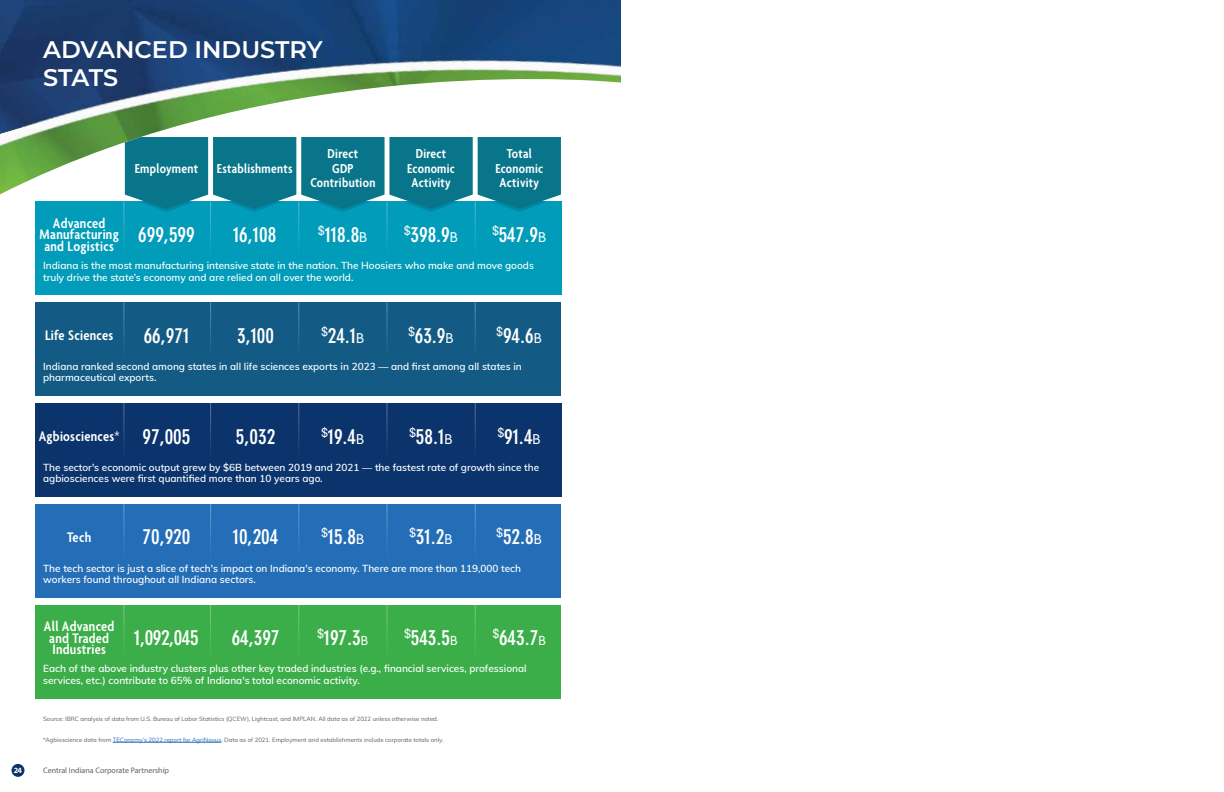
<style>
.page{position:relative;width:1224px;height:792px;background:#fff}
.page>*{position:absolute;margin:0;border:0;box-sizing:border-box;transform-origin:0 0}
.t1{font:600 24px/28.8px "Montserrat";color:#fff}
.t2{font:700 condensed 21px "DIN Neuzeit Grotesk Std";color:#fff}
.t3{font:600 condensed 15px/11.4px "Agenda";letter-spacing:.02em;color:#fff;text-align:center}
.t4{font:600 condensed 14px/14.4px "Agenda";letter-spacing:.02em;color:#fff;text-align:center}
.t5{font:600 10px/11.4px "Muli";color:#fff}
.t6{font:8px "Myriad Pro";color:#5f6060}
.t7{font:700 8px "Myriad Pro";color:#fff}
.t8{font:6px "Muli";color:#5f6060}
.s1{font-weight:300;font-stretch:normal;font-size:13px}
.s2{font-weight:300}
.s3{font-weight:300;font-stretch:normal;font-size:12px}
.s4{color:#246eb7}
</style>
<div class="page">
<div style="left:35px;top:403px;width:527px;height:94px;background:#0b346d"></div>
<div style="left:35px;top:302px;width:526px;height:94px;background:#135b84"></div>
<div style="left:35px;top:202px;width:527px;height:93px;background:#009cb9"></div>
<div style="left:35px;top:504px;width:526px;height:94px;background:#246eb7"></div>
<div style="left:35px;top:605px;width:526px;height:93px;background:#3bae49"></div>
<svg style="left:125px;top:199px;width:436px;height:13px"></svg>
<img style="left:0;top:0;width:621px;height:47px">
<svg style="left:0;top:47px;width:621px;height:152px"></svg>
<img style="left:0;top:48px;width:621px;height:146px">
<hr style="left:113px;top:742px;width:108px;height:1px;background:#246eb7">
<hr style="left:210px;top:202px;width:1px;height:57px;background:#fff">
<hr style="left:123px;top:202px;width:1px;height:57px;background:#fff">
<hr style="left:298px;top:202px;width:1px;height:57px;background:#fff">
<hr style="left:386px;top:202px;width:2px;height:57px;background:#fff">
<hr style="left:475px;top:202px;width:1px;height:57px;background:#fff">
<hr style="left:210px;top:302px;width:1px;height:58px;background:#fff">
<hr style="left:123px;top:302px;width:1px;height:58px;background:#fff">
<hr style="left:298px;top:302px;width:1px;height:58px;background:#fff">
<hr style="left:386px;top:302px;width:2px;height:58px;background:#fff">
<hr style="left:475px;top:302px;width:1px;height:58px;background:#fff">
<hr style="left:210px;top:403px;width:1px;height:58px;background:#fff">
<hr style="left:123px;top:403px;width:1px;height:58px;background:#fff">
<hr style="left:298px;top:403px;width:1px;height:58px;background:#fff">
<hr style="left:386px;top:403px;width:2px;height:58px;background:#fff">
<hr style="left:475px;top:403px;width:1px;height:58px;background:#fff">
<hr style="left:210px;top:504px;width:1px;height:58px;background:#fff">
<hr style="left:123px;top:504px;width:1px;height:58px;background:#fff">
<hr style="left:298px;top:504px;width:1px;height:58px;background:#fff">
<hr style="left:386px;top:504px;width:2px;height:58px;background:#fff">
<hr style="left:475px;top:504px;width:1px;height:58px;background:#fff">
<hr style="left:210px;top:605px;width:1px;height:57px;background:#fff">
<hr style="left:123px;top:605px;width:1px;height:57px;background:#fff">
<hr style="left:298px;top:605px;width:1px;height:57px;background:#fff">
<hr style="left:386px;top:605px;width:2px;height:57px;background:#fff">
<hr style="left:475px;top:605px;width:1px;height:57px;background:#fff">
<div style="left:12px;top:764px;width:12px;height:13px;background:#0b346d;border-radius:50%"></div>
<h1 class="t1" style="left:43px;top:34px;width:281px">ADVANCED INDUSTRY<br>STATS</h1>
<h3 class="t3" style="left:40px;top:218px;width:81px">Advanced<br>Manufacturing and Logistics</h3>
<h3 class="t4" style="left:135px;top:162px;width:65px">Employment</h3>
<h2 class="t2" style="left:138px;top:222px;width:58px">699,599</h2>
<h3 class="t4" style="left:217px;top:162px;width:77px">Establishments</h3>
<h2 class="t2" style="left:233px;top:222px;width:45px">16,108</h2>
<h3 class="t4" style="left:310px;top:148px;width:66px">Direct<br>GDP<br>Contribution</h3>
<h2 class="t2" style="left:318px;top:222px;width:51px"><sup>$</sup>118.8<span class="s1">B</span></h2>
<h3 class="t4" style="left:407px;top:148px;width:49px">Direct<br>Economic<br>Activity</h3>
<h2 class="t2" style="left:404px;top:222px;width:55px"><sup>$</sup>398.9<span class="s1">B</span></h2>
<h3 class="t4" style="left:495px;top:148px;width:49px">Total<br>Economic<br>Activity</h3>
<h2 class="t2" style="left:492px;top:222px;width:55px"><sup>$</sup>547.9<span class="s1">B</span></h2>
<p class="t5" style="left:43px;top:259px;width:492px">Indiana is the most manufacturing intensive state in the nation. The Hoosiers who make and move goods truly drive the state’s economy and are relied on all over the world.</p>
<h3 class="t3" style="left:45px;top:331px;width:70px">Life Sciences</h3>
<h2 class="t2" style="left:144px;top:323px;width:47px">66,971</h2>
<h2 class="t2" style="left:237px;top:323px;width:38px">3,100</h2>
<h2 class="t2" style="left:321px;top:323px;width:44px"><sup>$</sup>24.1<span class="s1">B</span></h2>
<h2 class="t2" style="left:408px;top:323px;width:47px"><sup>$</sup>63.9<span class="s1">B</span></h2>
<h2 class="t2" style="left:497px;top:323px;width:47px"><sup>$</sup>94.6<span class="s1">B</span></h2>
<p class="t5" style="left:43px;top:360px;width:480px">Indiana ranked second among states in all life sciences exports in 2023 — and first among all states in pharmaceutical exports.</p>
<h3 class="t3" style="left:39px;top:431px;width:82px">Agbiosciences<span class="s2">*</span></h3>
<h2 class="t2" style="left:143px;top:424px;width:49px">97,005</h2>
<h2 class="t2" style="left:236px;top:424px;width:41px">5,032</h2>
<h2 class="t2" style="left:321px;top:424px;width:44px"><sup>$</sup>19.4<span class="s1">B</span></h2>
<h2 class="t2" style="left:410px;top:424px;width:44px"><sup>$</sup>58.1<span class="s1">B</span></h2>
<h2 class="t2" style="left:498px;top:424px;width:44px"><sup>$</sup>91.4<span class="s1">B</span></h2>
<p class="t5" style="left:43px;top:461px;width:497px">The sector's economic output grew by $6B between 2019 and 2021 — the fastest rate of growth since the agbiosciences were first quantified more than 10 years ago.</p>
<h3 class="t3" style="left:67px;top:532px;width:26px">Tech</h3>
<h2 class="t2" style="left:143px;top:525px;width:49px">70,920</h2>
<h2 class="t2" style="left:233px;top:525px;width:47px">10,204</h2>
<h2 class="t2" style="left:321px;top:525px;width:44px"><sup>$</sup>15.8<span class="s1">B</span></h2>
<h2 class="t2" style="left:410px;top:525px;width:44px"><sup>$</sup>31.2<span class="s1">B</span></h2>
<h2 class="t2" style="left:497px;top:525px;width:47px"><sup>$</sup>52.8<span class="s1">B</span></h2>
<p class="t5" style="left:43px;top:562px;width:480px">The tech sector is just a slice of tech's impact on Indiana's economy. There are more than 119,000 tech workers found throughout all Indiana sectors.</p>
<h3 class="t3" style="left:44px;top:622px;width:72px">All Advanced and Traded<br>Industries</h3>
<h2 class="t2" style="left:134px;top:626px;width:66px">1,092,045</h2>
<h2 class="t2" style="left:232px;top:626px;width:49px">64,397</h2>
<h2 class="t2" style="left:317px;top:626px;width:52px"><sup>$</sup>197.3<span class="s3">B</span></h2>
<h2 class="t2" style="left:404px;top:626px;width:55px"><sup>$</sup>543.5<span class="s3">B</span></h2>
<h2 class="t2" style="left:493px;top:626px;width:55px"><sup>$</sup>643.7<span class="s3">B</span></h2>
<p class="t5" style="left:43px;top:663px;width:485px">Each of the above industry clusters plus other key traded industries (e.g., financial services, professional services, etc.) contribute to 65% of Indiana's total economic activity.</p>
<p class="t8" style="left:43px;top:714px;width:397px">Source: IBRC analysis of data from U.S. Bureau of Labor Statistics (QCEW), Lightcast, and IMPLAN. All data as of 2022 unless otherwise noted.</p>
<p class="t8" style="left:43px;top:735px;width:402px">*Agbioscience data from <span class="s4">TEConomy’s 2022 report for AgriNovus</span>. Data as of 2021. Employment and establishments include corporate totals only.</p>
<p class="t7" style="left:14px;top:765px;width:10px">24</p>
<p class="t6" style="left:43px;top:766px;width:127px">Central Indiana Corporate Partnership</p>
</div>
